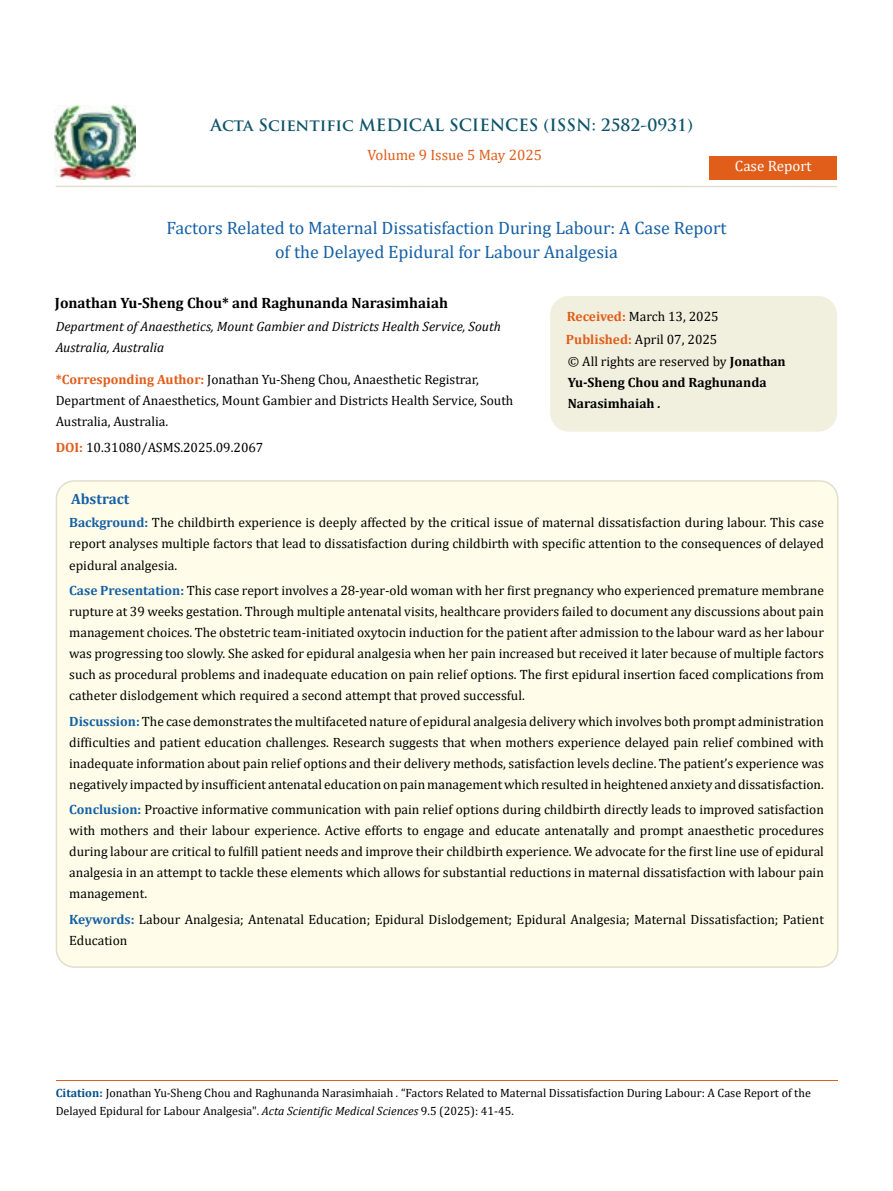
<style>
.page{position:relative;width:893px;height:1191px;background:#fff}
.page>*{position:absolute;margin:0;border:0;box-sizing:border-box;transform-origin:0 0}
.t1{font:18px/24px "Cambria";color:#1560a6;text-align:center}
.t2{font:700 16.5px "Trajan Pro";color:#0e546a}
.t3{font:700 15px "Cambria";color:#000}
.t4{font:15px "Cambria";color:#e05d1a}
.t5{font:15px "Cambria";color:#fff}
.t6{font:700 15px "Cambria";color:#1560a6}
.t7{font:13.5px/21px "Cambria";color:#000;text-align:justify}
.t8{font:italic 13.5px/21px "Cambria";color:#000}
.t9{font:700 13.5px/21px "Cambria";color:#000}
.t10{font:12px/18px "Cambria";color:#000}
.s1{font-weight:700;color:#e05d1a}
.s2{font-weight:400}
.s3{font-style:italic}
.s4{font-weight:700;color:#1560a6}
.s5{font-weight:700;color:#035089}
</style>
<div class="page">
<img style="left:55px;top:106px;width:80px;height:73px">
<div style="left:709px;top:157px;width:128px;height:23px;background:#e05d1a"></div>
<div style="left:551px;top:297px;width:285px;height:134px;background:#f1f0de;border-radius:18px"></div>
<div style="left:550px;top:296px;width:287px;height:136px;border:2px solid #f1f0de;border-radius:18px"></div>
<div style="left:56px;top:481px;width:782px;height:486px;background:#fffde9;border-radius:18px"></div>
<hr style="left:56px;top:1080px;width:781px;height:1px;background:#e05d1a">
<hr style="left:56px;top:186px;width:781px;height:1px;background:#e0dfcd">
<p class="t2" style="left:210px;top:115px;width:484px">Acta Scientific MEDICAL SCIENCES (ISSN: 2582-0931)</p>
<p class="t4" style="left:367px;top:146px;width:176px">Volume 9 Issue 5 May 2025</p>
<p class="t5" style="left:735px;top:157px;width:78px">Case Report</p>
<h1 class="t1" style="left:166px;top:216px;width:562px">Factors Related to Maternal Dissatisfaction During Labour: A Case Report of the Delayed Epidural for Labour Analgesia</h1>
<p class="t3" style="left:55px;top:292px;width:395px">Jonathan Yu-Sheng Chou* and Raghunanda Narasimhaiah</p>
<p class="t8" style="left:56px;top:315px;width:447px">Department of Anaesthetics, Mount Gambier and Districts Health Service, South<br>Australia, Australia</p>
<p class="t7" style="left:56px;top:369px;width:459px;text-align:left"><span class="s1">*Corresponding Author:</span> Jonathan Yu-Sheng Chou, Anaesthetic Registrar,<br>Department of Anaesthetics, Mount Gambier and Districts Health Service, South<br>Australia, Australia.</p>
<p class="t7" style="left:566px;top:305px;width:154px;line-height:23px"><span class="s1">Received:</span> March 13, 2025<br><span class="s1">Published:</span> April 07, 2025</p>
<p class="t9" style="left:568px;top:350px;width:219px"><span class="s2">© All rights are reserved by</span> Jonathan<br>Yu-Sheng Chou and Raghunanda<br>Narasimhaiah <span class="s3">.</span></p>
<p class="t7" style="left:56px;top:437px;width:209px"><span class="s1">DOI:</span> 10.31080/ASMS.2025.09.2067</p>
<p class="t6" style="left:71px;top:489px;width:60px">Abstract</p>
<p class="t7" style="left:69px;top:512px;width:756px"><span class="s4">Background:</span> The childbirth experience is deeply affected by the critical issue of maternal dissatisfaction during labour. This case report analyses multiple factors that lead to dissatisfaction during childbirth with specific attention to the consequences of delayed epidural analgesia.</p>
<p class="t7" style="left:69px;top:580px;width:756px"><span class="s4">Case Presentation:</span> This case report involves a 28-year-old woman with her first pregnancy who experienced premature membrane rupture at 39 weeks gestation. Through multiple antenatal visits, healthcare providers failed to document any discussions about pain management choices. The obstetric team-initiated oxytocin induction for the patient after admission to the labour ward as her labour was progressing too slowly. She asked for epidural analgesia when her pain increased but received it later because of multiple factors such as procedural problems and inadequate education on pain relief options. The first epidural insertion faced complications from catheter dislodgement which required a second attempt that proved successful.</p>
<p class="t7" style="left:69px;top:710px;width:756px"><span class="s4">Discussion:</span> The case demonstrates the multifaceted nature of epidural analgesia delivery which involves both prompt administration difficulties and patient education challenges. Research suggests that when mothers experience delayed pain relief combined with inadequate information about pain relief options and their delivery methods, satisfaction levels decline. The patient’s experience was negatively impacted by insufficient antenatal education on pain management which resulted in heightened anxiety and dissatisfaction.</p>
<p class="t7" style="left:69px;top:799px;width:756px"><span class="s4">Conclusion:</span> Proactive informative communication with pain relief options during childbirth directly leads to improved satisfaction with mothers and their labour experience. Active efforts to engage and educate antenatally and prompt anaesthetic procedures during labour are critical to fulfill patient needs and improve their childbirth experience. We advocate for the first line use of epidural analgesia in an attempt to tackle these elements which allows for substantial reductions in maternal dissatisfaction with labour pain management.</p>
<p class="t7" style="left:69px;top:908px;width:756px"><span class="s4">Keywords:</span> Labour Analgesia; Antenatal Education; Epidural Dislodgement; Epidural Analgesia; Maternal Dissatisfaction; Patient<br>Education</p>
<p class="t10" style="left:56px;top:1084px;width:757px"><span class="s5">Citation:</span> Jonathan Yu-Sheng Chou and Raghunanda Narasimhaiah <span class="s3">.</span> “Factors Related to Maternal Dissatisfaction During Labour: A Case Report of the<br>Delayed Epidural for Labour Analgesia". <span class="s3">Acta Scientific Medical Sciences</span> 9.5 (2025): 41-45.</p>
</div>
